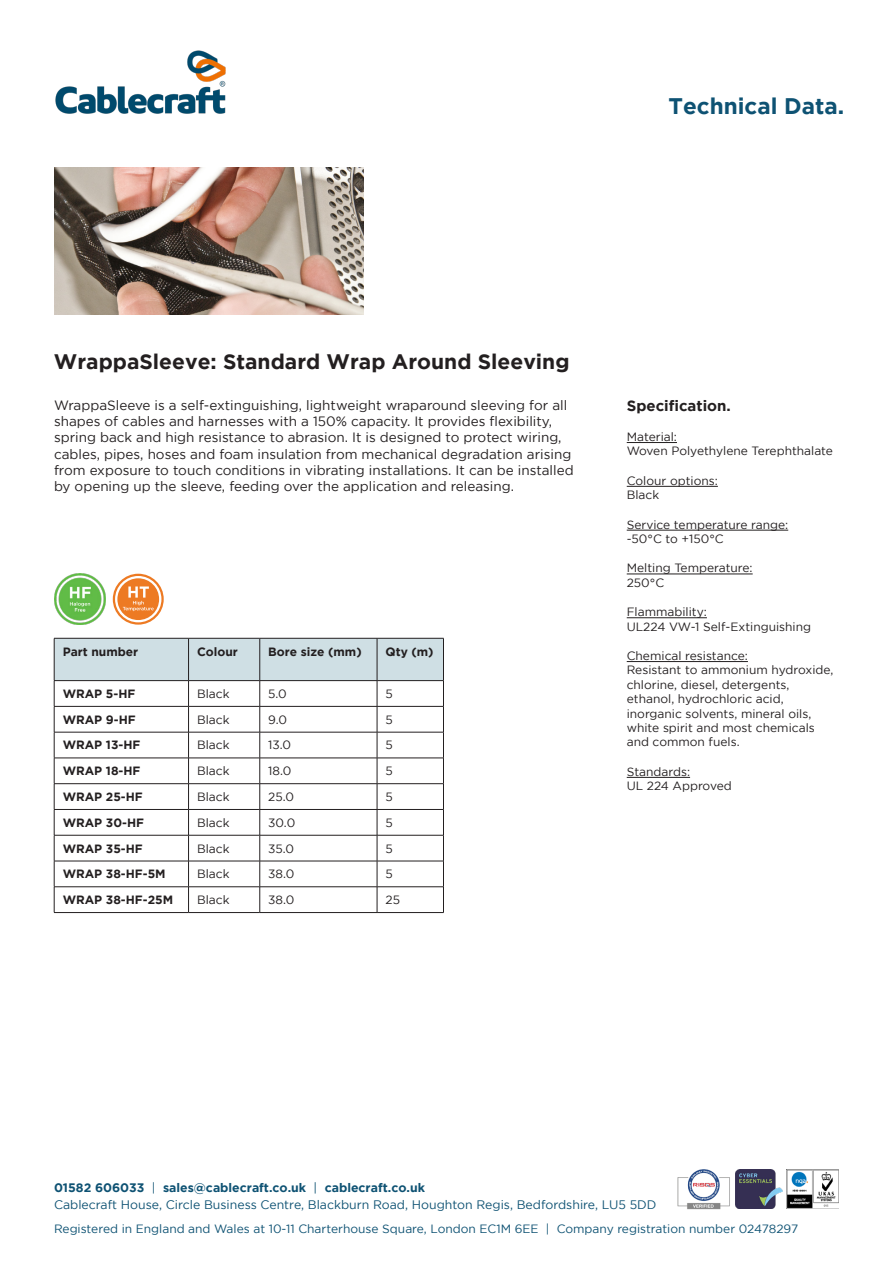
<style>
.page{position:relative;width:893px;height:1263px;background:#fff}
.page>*{position:absolute;margin:0;border:0;box-sizing:border-box;transform-origin:0 0}
.t1{font:700 22.5px "Gotham";color:#0e5273}
.t2{font:700 21px "Gotham";color:#231f20}
.t3{font:700 15px "Gotham";color:#231f20}
.t4{font:13.5px/16.2px "Gotham";color:#231f20}
.t5{font:12.3px "Gotham";color:#0e5273}
.t6{font:700 12.3px "Gotham";color:#0e5273}
.t7{font:12px/14.4px "Gotham";color:#231f20}
.t8{font:700 12px "Gotham";color:#231f20}
.t9{font:12px "Gotham";color:#0e5273}
.s1{font-weight:400}
</style>
<div class="page">
<img style="left:55px;top:50px;width:171px;height:64px">
<img style="left:786px;top:1169px;width:53px;height:40px">
<img style="left:677px;top:1169px;width:53px;height:41px">
<img style="left:735px;top:1169px;width:47px;height:40px">
<hr style="left:627px;top:442px;width:50px;height:1px;background:#231f20">
<hr style="left:627px;top:486px;width:91px;height:1px;background:#231f20">
<hr style="left:627px;top:530px;width:161px;height:1px;background:#231f20">
<hr style="left:627px;top:574px;width:126px;height:1px;background:#231f20">
<hr style="left:627px;top:617px;width:80px;height:1px;background:#231f20">
<hr style="left:627px;top:661px;width:121px;height:1px;background:#231f20">
<hr style="left:627px;top:777px;width:63px;height:1px;background:#231f20">
<img style="left:54px;top:574px;width:51px;height:51px">
<svg style="left:54px;top:638px;width:390px;height:274px"></svg>
<hr style="left:54px;top:912px;width:135px;height:1px;background:#231f20">
<hr style="left:189px;top:912px;width:71px;height:1px;background:#231f20">
<hr style="left:260px;top:912px;width:117px;height:1px;background:#231f20">
<hr style="left:377px;top:912px;width:67px;height:1px;background:#231f20">
<svg style="left:113px;top:574px;width:51px;height:51px"></svg>
<img style="left:54px;top:168px;width:310px;height:146px">
<p class="t1" style="left:668px;top:93px;width:177px">Technical Data.</p>
<p class="t2" style="left:54px;top:349px;width:517px">WrappaSleeve: Standard Wrap Around Sleeving</p>
<p class="t4" style="left:54px;top:397px;width:521px">WrappaSleeve is a self-extinguishing, lightweight wraparound sleeving for all shapes of cables and harnesses with a 150% capacity. It provides flexibility, spring back and high resistance to abrasion. It is designed to protect wiring, cables, pipes, hoses and foam insulation from mechanical degradation arising from exposure to touch conditions in vibrating installations. It can be installed</p>
<p class="t4" style="left:54px;top:478px;width:462px">by opening up the sleeve, feeding over the application and releasing.</p>
<p class="t8" style="left:63px;top:644px;width:77px">Part number</p>
<p class="t8" style="left:197px;top:644px;width:42px">Colour</p>
<p class="t8" style="left:268px;top:644px;width:95px">Bore size (mm)</p>
<p class="t8" style="left:386px;top:644px;width:50px">Qty (m)</p>
<p class="t8" style="left:63px;top:687px;width:74px">WRAP 5-HF</p>
<p class="t7" style="left:197px;top:686px;width:34px">Black</p>
<p class="t7" style="left:268px;top:686px;width:20px">5.0</p>
<p class="t7" style="left:386px;top:686px;width:9px">5</p>
<p class="t8" style="left:63px;top:712px;width:75px">WRAP 9-HF</p>
<p class="t7" style="left:197px;top:712px;width:34px">Black</p>
<p class="t7" style="left:268px;top:712px;width:20px">9.0</p>
<p class="t7" style="left:386px;top:712px;width:9px">5</p>
<p class="t8" style="left:63px;top:738px;width:79px">WRAP 13-HF</p>
<p class="t7" style="left:197px;top:738px;width:34px">Black</p>
<p class="t7" style="left:268px;top:738px;width:24px">13.0</p>
<p class="t7" style="left:386px;top:738px;width:9px">5</p>
<p class="t8" style="left:63px;top:764px;width:79px">WRAP 18-HF</p>
<p class="t7" style="left:197px;top:763px;width:34px">Black</p>
<p class="t7" style="left:268px;top:763px;width:25px">18.0</p>
<p class="t7" style="left:386px;top:763px;width:9px">5</p>
<p class="t8" style="left:63px;top:790px;width:82px">WRAP 25-HF</p>
<p class="t7" style="left:197px;top:789px;width:34px">Black</p>
<p class="t7" style="left:268px;top:789px;width:27px">25.0</p>
<p class="t7" style="left:386px;top:789px;width:9px">5</p>
<p class="t8" style="left:63px;top:815px;width:83px">WRAP 30-HF</p>
<p class="t7" style="left:197px;top:815px;width:34px">Black</p>
<p class="t7" style="left:268px;top:815px;width:28px">30.0</p>
<p class="t7" style="left:386px;top:815px;width:9px">5</p>
<p class="t8" style="left:63px;top:841px;width:82px">WRAP 35-HF</p>
<p class="t7" style="left:197px;top:841px;width:34px">Black</p>
<p class="t7" style="left:268px;top:841px;width:27px">35.0</p>
<p class="t7" style="left:386px;top:841px;width:9px">5</p>
<p class="t8" style="left:63px;top:867px;width:105px">WRAP 38-HF-5M</p>
<p class="t7" style="left:197px;top:867px;width:34px">Black</p>
<p class="t7" style="left:268px;top:867px;width:28px">38.0</p>
<p class="t7" style="left:386px;top:867px;width:9px">5</p>
<p class="t8" style="left:63px;top:893px;width:112px">WRAP 38-HF-25M</p>
<p class="t7" style="left:197px;top:892px;width:34px">Black</p>
<p class="t7" style="left:268px;top:892px;width:28px">38.0</p>
<p class="t7" style="left:386px;top:892px;width:16px">25</p>
<p class="t3" style="left:627px;top:397px;width:106px">Specification.</p>
<p class="t7" style="left:627px;top:429px;width:52px">Material:</p>
<p class="t7" style="left:627px;top:444px;width:208px">Woven Polyethylene Terephthalate</p>
<p class="t7" style="left:627px;top:473px;width:93px">Colour options:</p>
<p class="t7" style="left:627px;top:487px;width:34px">Black</p>
<p class="t7" style="left:627px;top:517px;width:163px">Service temperature range:</p>
<p class="t7" style="left:627px;top:531px;width:99px">-50°C to +150°C</p>
<p class="t7" style="left:627px;top:561px;width:127px">Melting Temperature:</p>
<p class="t7" style="left:627px;top:575px;width:39px">250°C</p>
<p class="t7" style="left:627px;top:604px;width:82px">Flammability:</p>
<p class="t7" style="left:627px;top:619px;width:186px">UL224 VW-1 Self-Extinguishing</p>
<p class="t7" style="left:627px;top:648px;width:123px">Chemical resistance:</p>
<p class="t7" style="left:627px;top:663px;width:208px">Resistant to ammonium hydroxide, chlorine, diesel, detergents, ethanol, hydrochloric acid, inorganic solvents, mineral oils, white spirit and most chemicals and common fuels.</p>
<p class="t7" style="left:627px;top:764px;width:65px">Standards:</p>
<p class="t7" style="left:627px;top:778px;width:107px">UL 224 Approved</p>
<p class="t6" style="left:54px;top:1181px;width:373px">01582 606033 <span class="s1">|</span> sales@cablecraft.co.uk <span class="s1">|</span> cablecraft.co.uk</p>
<p class="t5" style="left:54px;top:1198px;width:604px">Cablecraft House, Circle Business Centre, Blackburn Road, Houghton Regis, Bedfordshire, LU5 5DD</p>
<p class="t9" style="left:54px;top:1222px;width:746px">Registered in England and Wales at 10-11 Charterhouse Square, London EC1M 6EE | Company registration number 02478297</p>
</div>
